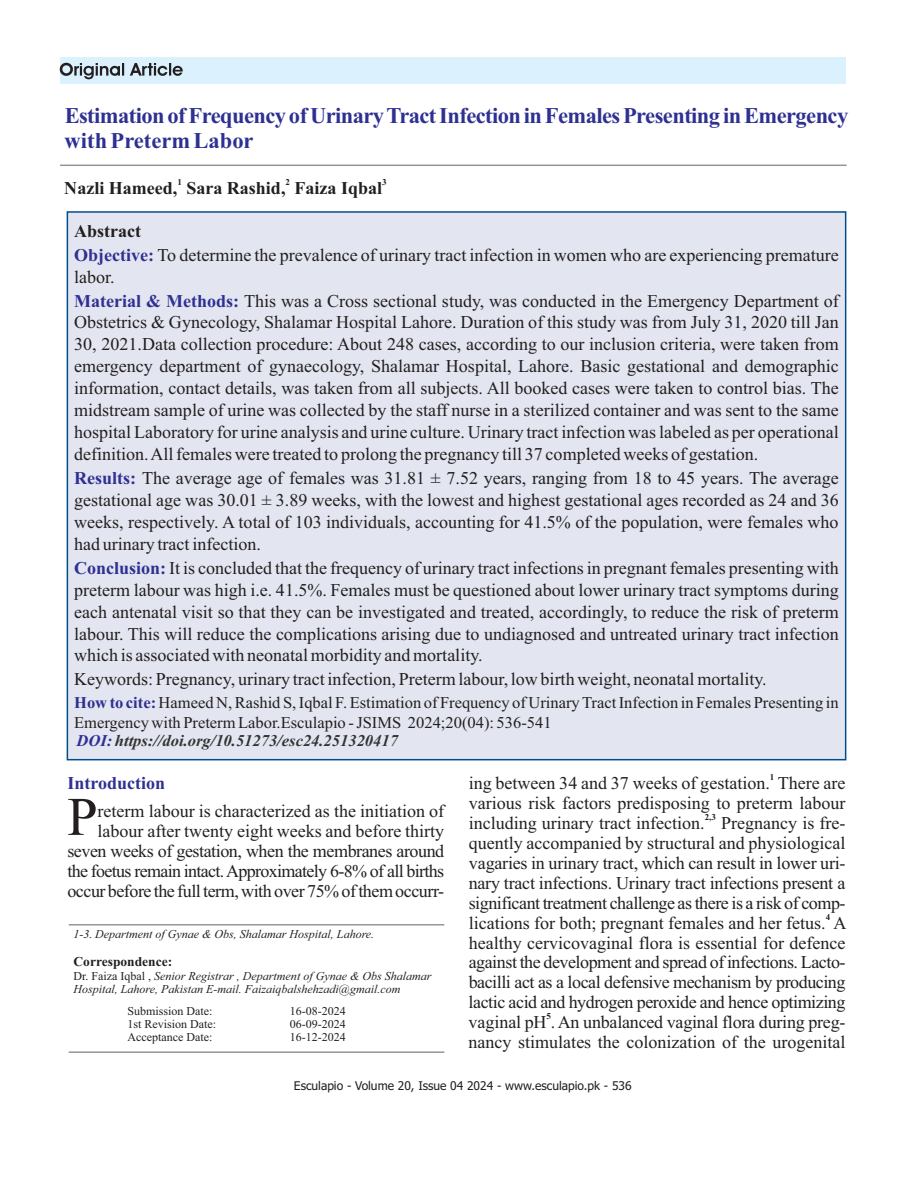
<style>
.page{position:relative;width:908px;height:1199px;background:#fff}
.page>*{position:absolute;margin:0;border:0;box-sizing:border-box;transform-origin:0 0}
.t1{font:54.3px "Times New Roman";color:#231f20}
.t2{font:700 22.5px/24.9px "Times New Roman";letter-spacing:-.025em;color:#2e3092}
.t3{font:18px/21.9px "Times New Roman";color:#231f20;text-align:justify}
.t4{font:18px/20px "Times New Roman";letter-spacing:-.025em;color:#231f20;text-align:right}
.t5{font:700 18px "Times New Roman";color:#231f20}
.t6{font:700 18px "Times New Roman";color:#2e3092}
.t7{font:16.5px/20.1px "Times New Roman";color:#231f20}
.t8{font:italic 700 16.5px "Times New Roman";color:#333}
.t9{font:700 13.5px "Times New Roman";color:#231f20}
.t10{font:italic 12px/13.4px "Times New Roman";color:#231f20}
.t11{font:12px "Times New Roman";color:#231f20}
.t12{font:12px "Tahoma";color:#231f20}
.t13{font:700 9px "Times New Roman";color:#231f20}
.s1{font-weight:700}
.s2{font-weight:700;color:#2e3092}
.s3{color:#2e3092}
.s4{font-style:normal}
</style>
<div class="page">
<div style="left:60px;top:57px;width:785px;height:26px;background:#dbf1fd"></div>
<hr style="left:60px;top:165px;width:786px;height:1px;background:#949698">
<svg style="left:60px;top:63px;width:123px;height:16px"></svg>
<div style="left:67px;top:212px;width:778px;height:548px;background:#e3e5f0"></div>
<hr style="left:69px;top:924px;width:375px;height:1px;background:#949698">
<hr style="left:69px;top:1051px;width:375px;height:2px;background:#949698">
<p class="t2" style="left:65px;top:106px;width:784px">EstimationofFrequencyofUrinaryTractInfectioninFemalesPresentinginEmergency with Preterm Labor</p>
<p class="t13" style="left:177px;top:179px;width:6px">1</p>
<p class="t13" style="left:285px;top:179px;width:6px">2</p>
<p class="t13" style="left:382px;top:179px;width:6px">3</p>
<p class="t5" style="left:64px;top:182px;width:319px">Nazli Hameed, Sara Rashid, Faiza Iqbal</p>
<p class="t3" style="left:74px;top:221px;width:765px;line-height:23.9px"><span class="s1">Abstract<br></span><span class="s2">Objective:</span> To determine the prevalence of urinary tract infection in women who are experiencing premature</p>
<p class="t3" style="left:74px;top:266px;width:765px;line-height:23.9px">labor.<br><span class="s2">Material &amp; Methods:</span> This was a Cross sectional study, was conducted in the Emergency Department of</p>
<p class="t3" style="left:74px;top:313px;width:765px">Obstetrics &amp; Gynecology, Shalamar Hospital Lahore. Duration of this study was from July 31, 2020 till Jan 30, 2021.Data collection procedure: About 248 cases, according to our inclusion criteria, were taken from emergency department of gynaecology, Shalamar Hospital, Lahore. Basic gestational and demographic information, contact details, was taken from all subjects. All booked cases were taken to control bias. The midstream sample of urine was collected by the staff nurse in a sterilized container and was sent to the same hospital Laboratory for urine analysis and urine culture. Urinary tract infection was labeled as per operational definition. All females were treated to prolong the pregnancy till 37 completed weeks of gestation.</p>
<p class="t3" style="left:74px;top:469px;width:765px"><span class="s2">Results:</span> The average age of females was 31.81 ± 7.52 years, ranging from 18 to 45 years. The average gestational age was 30.01 ± 3.89 weeks, with the lowest and highest gestational ages recorded as 24 and 36 weeks, respectively. A total of 103 individuals, accounting for 41.5% of the population, were females who had urinary tract infection.</p>
<p class="t3" style="left:74px;top:558px;width:766px"><span class="s2">Conclusion:</span> It is concluded that the frequency of urinary tract infections in pregnant females presenting with preterm labour was high i.e. 41.5%. Females must be questioned about lower urinary tract symptoms during each antenatal visit so that they can be investigated and treated, accordingly, to reduce the risk of preterm labour. This will reduce the complications arising due to undiagnosed and untreated urinary tract infection which is associated with neonatal morbidity and mortality.</p>
<p class="t3" style="left:74px;top:670px;width:693px">Keywords: Pregnancy, urinary tract infection, Preterm labour, low birth weight, neonatal mortality.</p>
<p class="t7" style="left:74px;top:694px;width:765px"><span class="s2">How to cite:</span> Hameed N, Rashid S, Iqbal F. Estimation of Frequency of Urinary Tract Infection in Females Presenting in<br>Emergency with Preterm Labor.Esculapio - JSIMS 2024;20(04): 536-541</p>
<p class="t8" style="left:77px;top:735px;width:323px"><span class="s3">DOI:</span> https://doi.org/10.51273/esc24.251320417</p>
<p class="t13" style="left:769px;top:774px;width:6px">1</p>
<p class="t3" style="left:468px;top:775px;width:378px;line-height:20px">ing between 34 and 37 weeks of gestation. There are various risk factors predisposing to preterm labour</p>
<p class="t13" style="left:704px;top:814px;width:13px">2,3</p>
<p class="t6" style="left:67px;top:777px;width:99px">Introduction</p>
<h1 class="t1" style="left:67px;top:797px;width:32px">P</h1>
<p class="t4" style="left:67px;top:803px;width:378px">reterm labour is characterized as the initiation of labour after twenty eight weeks and before thirty seven weeks of gestation, when the membranes around the foetus remain intact.Approximately 6-8% of all births occur before the fullterm,with over 75%ofthemoccurr-</p>
<p class="t3" style="left:468px;top:815px;width:378px;line-height:20px">including urinary tract infection. Pregnancy is fre&shy;quently accompanied by structural and physiological vagaries in urinary tract, which can result in lower uri&shy;nary tract infections. Urinary tract infections present a significant treatment challenge as there is a risk of comp-</p>
<p class="t13" style="left:825px;top:913px;width:6px">4</p>
<p class="t3" style="left:468px;top:914px;width:379px;line-height:20px">lications for both; pregnant females and her fetus. A healthy cervicovaginal flora is essential for defence against the development and spread of infections. Lacto&shy;bacilli act as a local defensive mechanism by producing lactic acid and hydrogen peroxide and hence optimizing</p>
<p class="t13" style="left:546px;top:1013px;width:6px">5</p>
<p class="t3" style="left:468px;top:1014px;width:378px;line-height:20px">vaginal pH . An unbalanced vaginal flora during preg&shy;nancy stimulates the colonization of the urogenital</p>
<p class="t10" style="left:73px;top:929px;width:302px">1-3. Department of Gynae &amp; Obs, Shalamar Hospital, Lahore.</p>
<p class="t9" style="left:73px;top:957px;width:100px">Correspondence:</p>
<p class="t10" style="left:73px;top:970px;width:359px"><span class="s4">Dr. Faiza Iqbal ,</span> Senior Registrar , Department of Gynae &amp; Obs Shalamar<br>Hospital, Lahore, Pakistan E-mail. Faizaiqbalshehzadi@gmail.com</p>
<p class="t11" style="left:127px;top:1006px;width:87px">Submission Date:</p>
<p class="t11" style="left:289px;top:1006px;width:57px">16-08-2024</p>
<p class="t11" style="left:127px;top:1019px;width:90px">1st Revision Date:</p>
<p class="t11" style="left:289px;top:1019px;width:57px">06-09-2024</p>
<p class="t11" style="left:127px;top:1033px;width:86px">Acceptance Date:</p>
<p class="t11" style="left:289px;top:1033px;width:57px">16-12-2024</p>
<p class="t12" style="left:294px;top:1081px;width:339px">Esculapio - Volume 20, Issue 04 2024 - www.esculapio.pk - 536</p>
</div>
